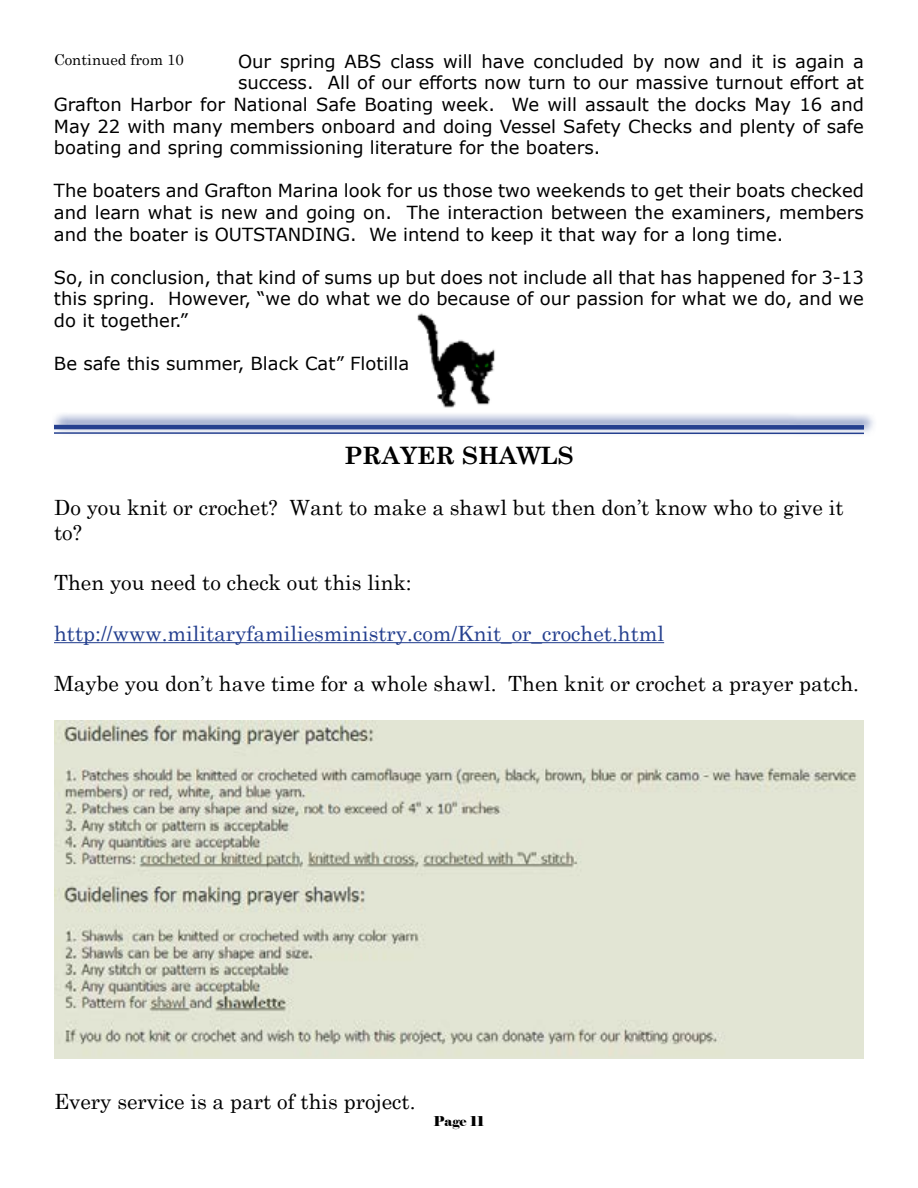
<style>
.page{position:relative;width:918px;height:1188px;background:#fff}
.page>*{position:absolute;margin:0;border:0;box-sizing:border-box;transform-origin:0 0}
.t1{font:700 24px "Century Schoolbook";color:#000}
.t2{font:21px/25.2px "Century Schoolbook";color:#000}
.t3{font:21px "Century Schoolbook";color:#25408f}
.t4{font:18px/21.6px "Verdana";color:#000;text-align:justify}
.t5{font:15px "Century Schoolbook";color:#000}
.t6{font:13.5px "Elephant";color:#000}
</style>
<div class="page">
<div style="left:51px;top:411px;width:826px;height:25px;background:#25408f;opacity:.75"></div>
<div style="left:54px;top:425px;width:810px;height:5px;background:#25408f"></div>
<hr style="left:54px;top:432px;width:810px;height:2px;background:#25408f">
<img style="left:417px;top:313px;width:78px;height:94px">
<hr style="left:54px;top:642px;width:610px;height:1px;background:#25408f">
<img style="left:54px;top:720px;width:810px;height:339px">
<p class="t5" style="left:54px;top:47px;width:132px">Continued from 10</p>
<p class="t4" style="left:238px;top:50px;width:627px">Our spring ABS class will have concluded by now and it is again a</p>
<p class="t4" style="left:238px;top:72px;width:627px">success. All of our efforts now turn to our massive turnout effort at</p>
<p class="t4" style="left:54px;top:93px;width:812px">Grafton Harbor for National Safe Boating week. We will assault the docks May 16 and</p>
<p class="t4" style="left:54px;top:115px;width:812px">May 22 with many members onboard and doing Vessel Safety Checks and plenty of safe</p>
<p class="t4" style="left:54px;top:137px;width:548px">boating and spring commissioning literature for the boaters.</p>
<p class="t4" style="left:54px;top:180px;width:812px">The boaters and Grafton Marina look for us those two weekends to get their boats checked and learn what is new and going on. The interaction between the examiners, members and the boater is OUTSTANDING. We intend to keep it that way for a long time.</p>
<p class="t4" style="left:54px;top:266px;width:812px">So, in conclusion, that kind of sums up but does not include all that has happened for 3-13 this spring. However, “we do what we do because of our passion for what we do, and we do it together.”</p>
<p class="t4" style="left:54px;top:353px;width:357px">Be safe this summer, Black Cat” Flotilla</p>
<h1 class="t1" style="left:344px;top:437px;width:231px">PRAYER SHAWLS</h1>
<p class="t2" style="left:54px;top:493px;width:791px">Do you knit or crochet? Want to make a shawl but then don’t know who to give it to?</p>
<p class="t2" style="left:54px;top:568px;width:359px">Then you need to check out this link:</p>
<p class="t3" style="left:54px;top:615px;width:612px">http://www.militaryfamiliesministry.com/Knit_or_crochet.html</p>
<p class="t2" style="left:54px;top:669px;width:807px">Maybe you don’t have time for a whole shawl. Then knit or crochet a prayer patch.</p>
<p class="t2" style="left:54px;top:1087px;width:363px">Every service is a part of this project.</p>
<p class="t6" style="left:434px;top:1113px;width:52px">Page 11</p>
</div>
